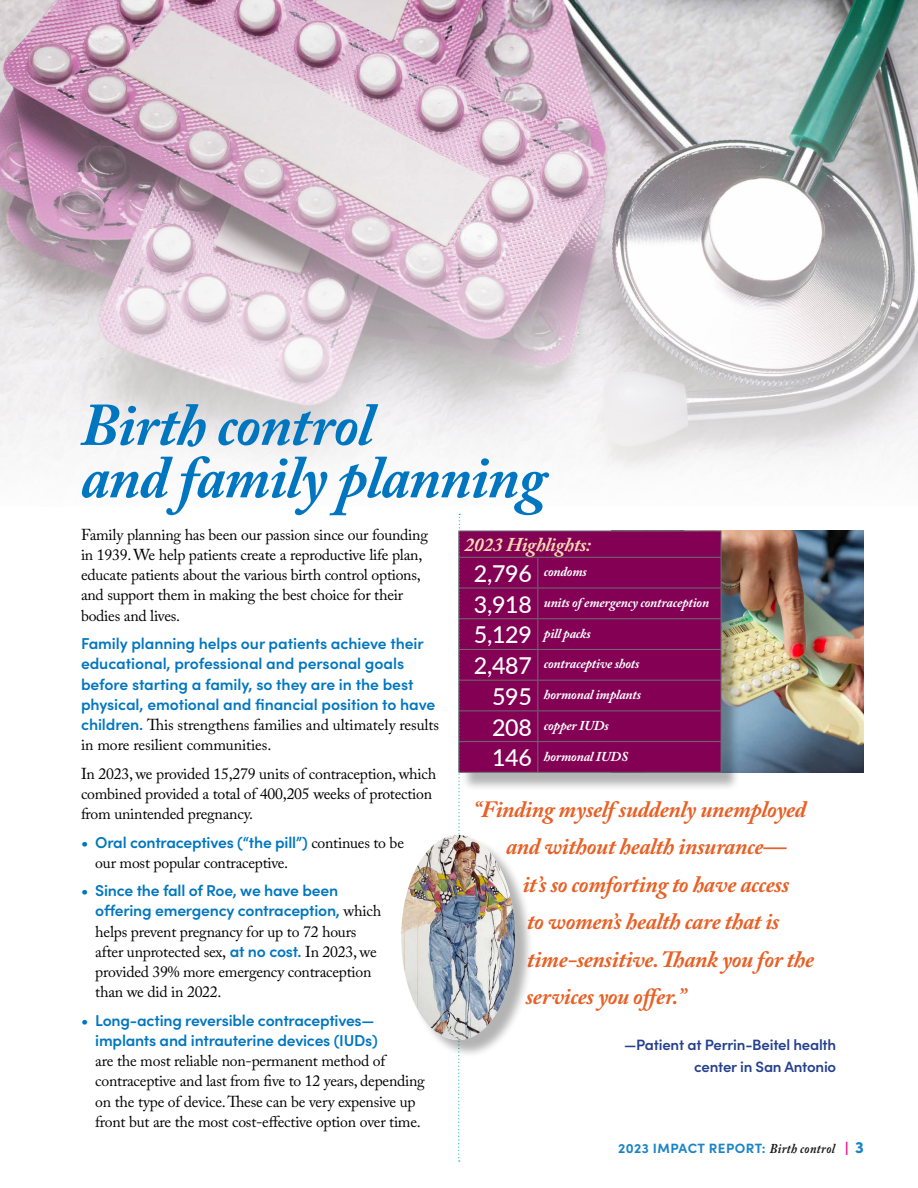
<style>
.page{position:relative;width:918px;height:1188px;background:#fff}
.page>*{position:absolute;margin:0;border:0;box-sizing:border-box;transform-origin:0 0}
.t1{font:italic 700 60px/52.5px "Adobe Caslon Pro";letter-spacing:-.015em;color:#0076c0}
.t2{font:italic 700 23.25px "Adobe Caslon Pro";letter-spacing:-.015em;color:#e86025}
.t3{font:italic 700 19.5px "Adobe Caslon Pro";letter-spacing:-.015em;color:#f9d9af}
.t4{font:15.75px/20.2px "Adobe Caslon Pro";letter-spacing:-.015em;color:#000}
.t5{font:600 15.75px/20.2px "Sofia Pro";letter-spacing:-.015em;color:#0076c0}
.t6{font:600 15px/22.5px "Sofia Pro";letter-spacing:-.015em;color:#25408f;text-align:right}
.t7{font:italic 700 13.5px "Adobe Caslon Pro";letter-spacing:-.015em;color:#fff}
.t8{font:700 13.5px "Sofia Pro";letter-spacing:.035em;color:#0076c0}
.s1{font-family:"Sofia Pro";font-weight:600;color:#0076c0}
.s2{font-family:"Adobe Caslon Pro";font-weight:400;color:#000}
.s3{font-family:"Lato";font-weight:500;font-style:normal;font-size:23.25px}
.s4{font-family:"Adobe Caslon Pro";font-style:italic;color:#000}
.s5{font-family:"Neutraface 2 Condensed";font-size:15.75px;color:#ec008c}
.s6{font-weight:900;font-size:16.5px}
</style>
<div class="page">
<img style="left:722px;top:531px;width:142px;height:241px">
<img style="left:0;top:0;width:918px;height:469px">
<div style="left:461px;top:533px;width:279px;height:259px;background:#000;opacity:.3"></div>
<div style="left:460px;top:532px;width:261px;height:240px;background:#840055"></div>
<hr style="left:458px;top:531px;width:80px;height:1px;background:#6d6e71">
<hr style="left:538px;top:531px;width:183px;height:1px;background:#6d6e71">
<svg style="left:721px;top:531px;width:1px;height:26px"></svg>
<hr style="left:458px;top:557px;width:80px;height:1px;background:#6d6e71">
<hr style="left:538px;top:557px;width:183px;height:1px;background:#6d6e71">
<hr style="left:537px;top:558px;width:1px;height:30px;background:#6d6e71">
<hr style="left:721px;top:558px;width:1px;height:30px;background:#6d6e71">
<hr style="left:458px;top:588px;width:80px;height:1px;background:#6d6e71">
<hr style="left:538px;top:588px;width:183px;height:1px;background:#6d6e71">
<hr style="left:537px;top:588px;width:1px;height:30px;background:#6d6e71">
<hr style="left:721px;top:588px;width:1px;height:30px;background:#6d6e71">
<hr style="left:458px;top:618px;width:80px;height:1px;background:#6d6e71">
<hr style="left:538px;top:618px;width:183px;height:1px;background:#6d6e71">
<hr style="left:537px;top:619px;width:1px;height:30px;background:#6d6e71">
<hr style="left:721px;top:619px;width:1px;height:30px;background:#6d6e71">
<hr style="left:458px;top:649px;width:80px;height:1px;background:#6d6e71">
<hr style="left:538px;top:649px;width:183px;height:1px;background:#6d6e71">
<hr style="left:537px;top:650px;width:1px;height:30px;background:#6d6e71">
<hr style="left:721px;top:650px;width:1px;height:30px;background:#6d6e71">
<hr style="left:458px;top:680px;width:80px;height:1px;background:#6d6e71">
<hr style="left:538px;top:680px;width:183px;height:1px;background:#6d6e71">
<hr style="left:537px;top:681px;width:1px;height:30px;background:#6d6e71">
<hr style="left:721px;top:681px;width:1px;height:30px;background:#6d6e71">
<hr style="left:458px;top:711px;width:80px;height:1px;background:#6d6e71">
<hr style="left:538px;top:711px;width:183px;height:1px;background:#6d6e71">
<hr style="left:537px;top:711px;width:1px;height:30px;background:#6d6e71">
<hr style="left:721px;top:711px;width:1px;height:30px;background:#6d6e71">
<hr style="left:458px;top:741px;width:80px;height:1px;background:#6d6e71">
<hr style="left:538px;top:741px;width:183px;height:1px;background:#6d6e71">
<hr style="left:537px;top:742px;width:1px;height:30px;background:#6d6e71">
<hr style="left:721px;top:742px;width:1px;height:30px;background:#6d6e71">
<hr style="left:458px;top:772px;width:80px;height:1px;background:#6d6e71">
<hr style="left:538px;top:772px;width:183px;height:1px;background:#6d6e71">
<svg style="left:458px;top:514px;width:2px;height:648px"></svg>
<div style="left:403px;top:837px;width:131px;height:222px;background:#000;opacity:.3"></div>
<img style="left:401px;top:835px;width:114px;height:205px">
<h1 class="t1" style="left:81px;top:398px;width:467px">Birth control<br>and family planning</h1>
<p class="t4" style="left:81px;top:524px;width:349px">Family planning has been our passion since our founding in 1939. We help patients create a reproductive life plan, educate patients about the various birth control options, and support them in making the best choice for their bodies and lives.</p>
<p class="t5" style="left:81px;top:632px;width:356px">Family planning helps our patients achieve their educational, professional and personal goals before starting a family, so they are in the best physical, emotional and financial position to have</p>
<p class="t4" style="left:81px;top:714px;width:360px"><span class="s1">children.</span> This strengthens families and ultimately results in more resilient communities.</p>
<p class="t4" style="left:81px;top:763px;width:357px">In 2023, we provided 15,279 units of contraception, which combined provided a total of 400,205 weeks of protection from unintended pregnancy.</p>
<p class="t5" style="left:81px;top:831px;width:325px">• Oral contraceptives (“the pill”) <span class="s2">continues to be</span></p>
<p class="t4" style="left:95px;top:852px;width:194px">our most popular contraceptive.</p>
<p class="t5" style="left:95px;top:879px;width:287px;text-indent:-14px">• Since the fall of Roe, we have been offering emergency contraception, <span class="s2">which</span></p>
<p class="t4" style="left:95px;top:921px;width:283px">helps prevent pregnancy for up to 72 hours after unprotected sex, <span class="s1">at no cost.</span> In 2023, we provided 39% more emergency contraception than we did in 2022.</p>
<p class="t5" style="left:81px;top:1009px;width:298px;text-align:right">• Long-acting reversible contraceptives— implants and intrauterine devices (IUDs)</p>
<p class="t4" style="left:95px;top:1051px;width:331px">are the most reliable non-permanent method of contraceptive and last from five to 12 years, depending on the type of device. These can be very expensive up front but are the most cost-effective option over time.</p>
<p class="t3" style="left:465px;top:533px;width:128px">2023 Highlights:</p>
<p class="t7" style="left:474px;top:564px;width:114px"><span class="s3">2,796</span> condoms</p>
<p class="t7" style="left:474px;top:594px;width:237px"><span class="s3">3,918</span> units of emergency contraception</p>
<p class="t7" style="left:474px;top:625px;width:118px"><span class="s3">5,129</span> pill packs</p>
<p class="t7" style="left:474px;top:656px;width:167px"><span class="s3">2,487</span> contraceptive shots</p>
<p class="t7" style="left:492px;top:687px;width:151px"><span class="s3">595</span> hormonal implants</p>
<p class="t7" style="left:492px;top:717px;width:118px"><span class="s3">208</span> copper IUDs</p>
<p class="t7" style="left:492px;top:748px;width:138px"><span class="s3">146</span> hormonal IUDS</p>
<h2 class="t2" style="left:473px;top:795px;width:334px">“Finding myself suddenly unemployed</h2>
<h2 class="t2" style="left:506px;top:833px;width:282px">and without health insurance—</h2>
<h2 class="t2" style="left:523px;top:870px;width:268px">it’s so comforting to have access</h2>
<h2 class="t2" style="left:527px;top:908px;width:254px">to women’s health care that is</h2>
<h2 class="t2" style="left:527px;top:945px;width:288px">time-sensitive. Thank you for the</h2>
<h2 class="t2" style="left:526px;top:983px;width:162px">services you offer.”</h2>
<p class="t6" style="left:624px;top:1032px;width:214px">—Patient at Perrin-Beitel health center in San Antonio</p>
<p class="t8" style="left:618px;top:1138px;width:247px">2023 IMPACT REPORT: <span class="s4">Birth control</span> <span class="s5">|</span> <span class="s6">3</span></p>
</div>
